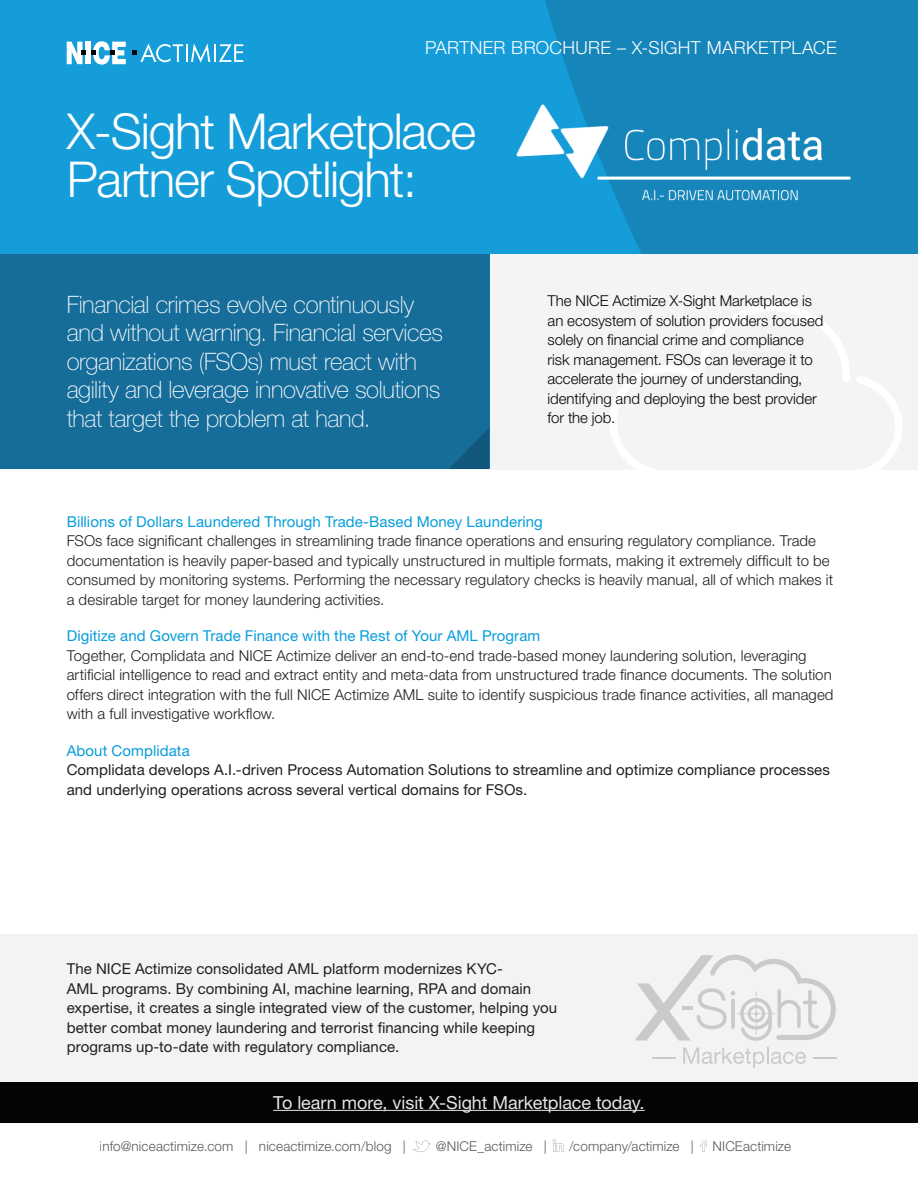
<style>
.page{position:relative;width:918px;height:1188px;background:#fff}
.page>*{position:absolute;margin:0;border:0;box-sizing:border-box;transform-origin:0 0}
.t1{font:300 49.5px/48px "Helvetica Neue LT Pro";letter-spacing:-.025em;color:#fff}
.AboutText-9_13_light{font:100 24px/28.5px "Helvetica Neue LT Pro";letter-spacing:-.015em;color:#fff}
.t2{font:18px "Helvetica Neue LT Pro";letter-spacing:-.005em;color:#fff}
.AboutText-9_13_light-2{font:300 18px "Helvetica Neue LT Pro";letter-spacing:.02em;color:#fff}
.Body_Text_Light_10{font:300 15px/19.5px "Helvetica Neue LT Pro";letter-spacing:.005em;color:#231f20}
.Body_Text_Light_10-2{font:15px/19.5px "Helvetica Neue LT Pro";letter-spacing:.005em;color:#231f20}
.AboutText-9_13_light-3{font:300 15px/19.5px "Helvetica Neue LT Pro";letter-spacing:-.005em;color:#040503}
.t3{font:300 13.5px "Helvetica Neue LT Pro";letter-spacing:.01em;color:#231f20}
.s1{font-weight:400;color:#069edb}
.s2{color:#069edb}
</style>
<div class="page">
<div style="left:0;top:254px;width:490px;height:215px;background:#166d9a"></div>
<div style="left:0;top:0;width:531px;height:254px;background:#159dd9"></div>
<svg style="left:531px;top:0;width:387px;height:254px;background:#1587bc"></svg>
<svg style="left:67px;top:41px;width:59px;height:24px"></svg>
<svg style="left:132px;top:43px;width:111px;height:20px;background:#4cb2df"></svg>
<div style="left:490px;top:254px;width:428px;height:216px;background:#f3f4f5"></div>
<div style="left:0;top:934px;width:918px;height:158px;background:#f2f3f4"></div>
<div style="left:0;top:1082px;width:918px;height:40px;background:#040503"></div>
<hr style="left:273px;top:1110px;width:372px;height:1px;background:#fff">
<svg style="left:413px;top:1140px;width:17px;height:12px"></svg>
<svg style="left:553px;top:1139px;width:11px;height:13px"></svg>
<svg style="left:701px;top:1141px;width:6px;height:11px"></svg>
<svg style="left:610px;top:304px;width:292px;height:166px"></svg>
<svg style="left:449px;top:428px;width:40px;height:41px"></svg>
<svg style="left:635px;top:955px;width:201px;height:86px"></svg>
<svg style="left:683px;top:1048px;width:123px;height:20px"></svg>
<hr style="left:814px;top:1057px;width:23px;height:2px;background:#040503">
<hr style="left:652px;top:1057px;width:23px;height:2px;background:#040503">
<img style="left:505px;top:103px;width:359px;height:106px">
<p class="AboutText-9_13_light-2" style="left:425px;top:37px;width:413px">PARTNER BROCHURE – X-SIGHT MARKETPLACE</p>
<p class="t1" style="left:67px;top:107px;width:411px">X-Sight Marketplace<br>Partner Spotlight:</p>
<p class="AboutText-9_13_light" style="left:67px;top:290px;width:378px">Financial crimes evolve continuously and without warning. Financial services organizations (FSOs) must react with agility and leverage innovative solutions that target the problem at hand.</p>
<p class="AboutText-9_13_light-3" style="left:548px;top:291px;width:277px">The NICE Actimize X-Sight Marketplace is an ecosystem of solution providers focused solely on financial crime and compliance risk management. FSOs can leverage it to accelerate the journey of understanding, identifying and deploying the best provider for the job.</p>
<p class="Body_Text_Light_10" style="left:67px;top:511px;width:768px"><span class="s1">Billions of Dollars Laundered Through Trade-Based Money Laundering<br></span>FSOs face significant challenges in streamlining trade finance operations and ensuring regulatory compliance. Trade documentation is heavily paper-based and typically unstructured in multiple formats, making it extremely difficult to be consumed by monitoring systems. Performing the necessary regulatory checks is heavily manual, all of which makes it a desirable target for money laundering activities.</p>
<p class="Body_Text_Light_10" style="left:67px;top:626px;width:768px"><span class="s1">Digitize and Govern Trade Finance with the Rest of Your AML Program<br></span>Together, Complidata and NICE Actimize deliver an end-to-end trade-based money laundering solution, leveraging artificial intelligence to read and extract entity and meta-data from unstructured trade finance documents. The solution offers direct integration with the full NICE Actimize AML suite to identify suspicious trade finance activities, all managed with a full investigative workflow.</p>
<p class="Body_Text_Light_10-2" style="left:67px;top:740px;width:765px"><span class="s2">About Complidata<br></span>Complidata develops A.I.-driven Process Automation Solutions to streamline and optimize compliance processes and underlying operations across several vertical domains for FSOs.</p>
<p class="Body_Text_Light_10-2" style="left:67px;top:959px;width:492px">The NICE Actimize consolidated AML platform modernizes KYC-<br>AML programs. By combining AI, machine learning, RPA and domain expertise, it creates a single integrated view of the customer, helping you better combat money laundering and terrorist financing while keeping programs up-to-date with regulatory compliance.</p>
<p class="t2" style="left:273px;top:1091px;width:373px">To learn more, visit X-Sight Marketplace today.</p>
<p class="t3" style="left:100px;top:1137px;width:308px">info@niceactimize.com | niceactimize.com/blog |</p>
<p class="t3" style="left:436px;top:1137px;width:112px">@NICE_actimize |</p>
<p class="t3" style="left:569px;top:1137px;width:126px">/company/actimize |</p>
<p class="t3" style="left:713px;top:1137px;width:80px">NICEactimize</p>
</div>
